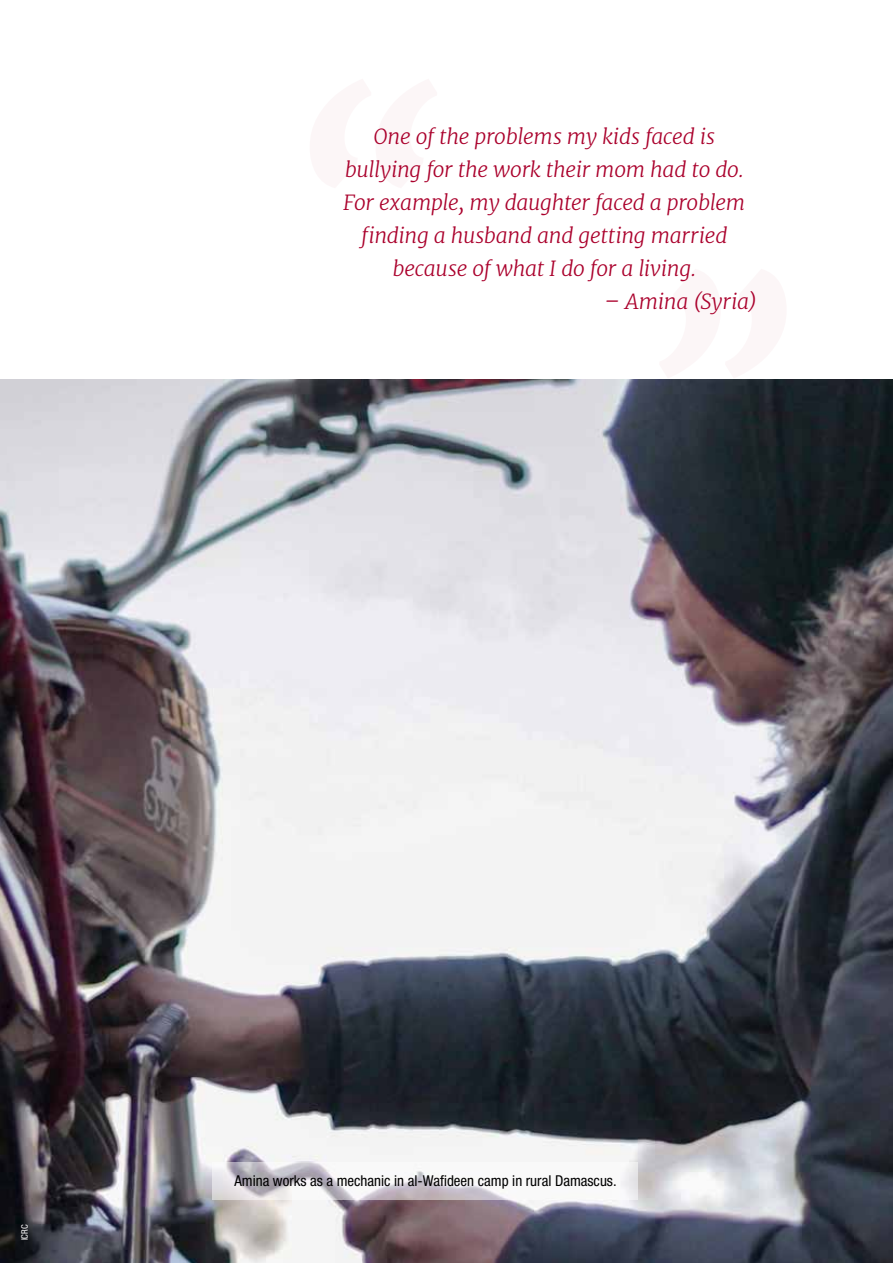
<style>
.page{position:relative;width:893px;height:1263px;background:#fff}
.page>*{position:absolute;margin:0;border:0;box-sizing:border-box;transform-origin:0 0}
.t1{font:italic 300 21px/33px "Merriweather";letter-spacing:-.015em;color:#aa002c;text-align:center}
.t2{font:condensed 15px "Helvetica Neue LT Std";color:#000}
.t3{font:condensed 9px "Helvetica Neue LT Std";color:#fff}
</style>
<div class="page">
<img style="left:0;top:379px;width:893px;height:884px">
<svg style="left:213px;top:1162px;width:425px;height:37px"></svg>
<p class="t1" style="left:343px;top:120px;width:403px">One of the problems my kids faced is bullying for the work their mom had to do.<br>For example, my daughter faced a problem finding a husband and getting married because of what I do for a living.</p>
<p class="t1" style="left:604px;top:285px;width:154px">– Amina (Syria)</p>
<p class="t3" style="left:19px;top:1240px;width:17px;rotate:-90deg">ICRC</p>
<p class="t2" style="left:234px;top:1172px;width:384px">Amina works as a mechanic in al-Wafideen camp in rural Damascus.</p>
</div>
